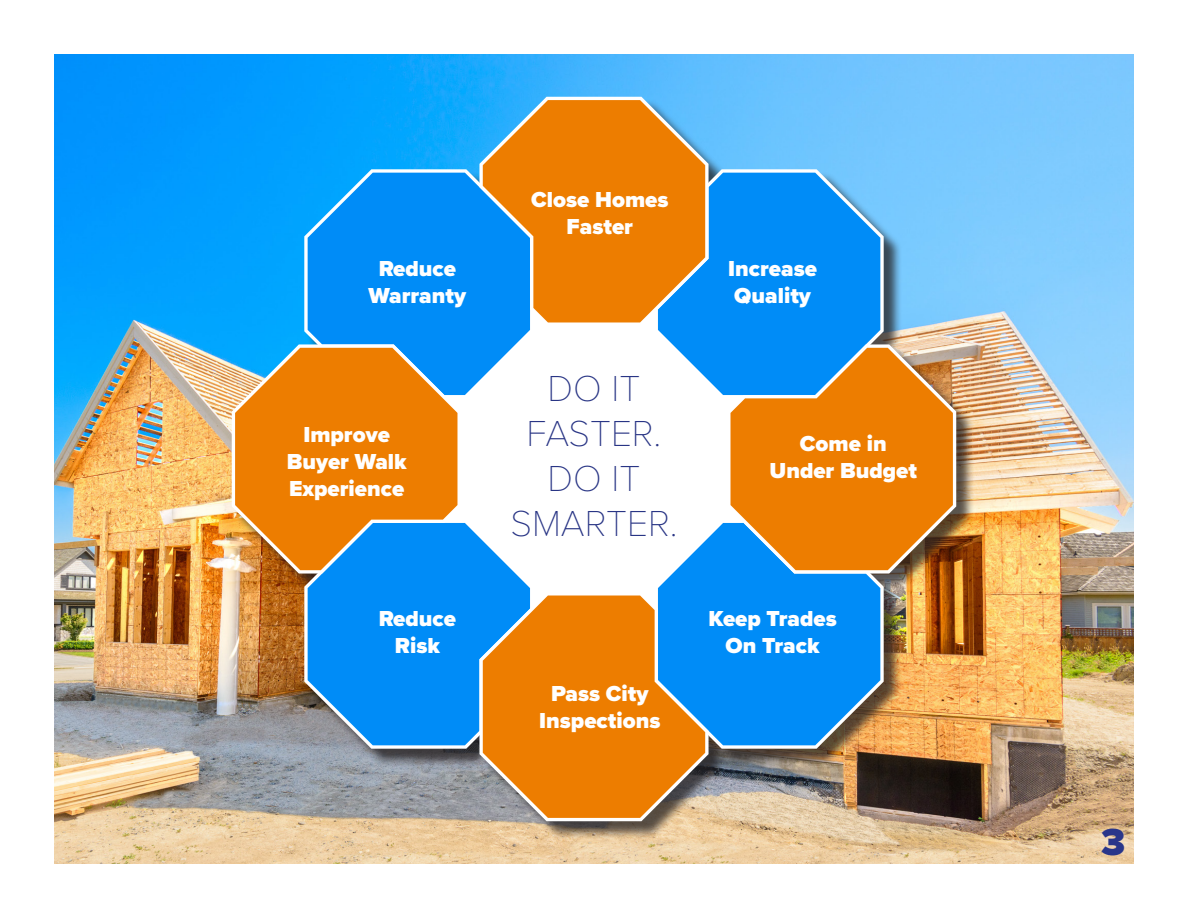
<style>
.page{position:relative;width:1188px;height:918px;background:#fff}
.page>*{position:absolute;margin:0;border:0;box-sizing:border-box;transform-origin:0 0}
.t1{font:900 39px "Proxima Nova";color:#29368a}
.t2{font:100 37.5px "Proxima Nova T";color:#293585}
.t3{font:900 22.5px "Proxima Nova";color:#fff}
</style>
<div class="page">
<img style="left:54px;top:54px;width:1080px;height:810px">
<div style="left:234px;top:99px;width:741px;height:741px;background:#231f20;opacity:.75"></div>
<div style="left:418px;top:297px;width:350px;height:327px;background:#fff"></div>
<svg style="left:657px;top:169px;width:227px;height:226px;background:#209af6"></svg>
<svg style="left:657px;top:522px;width:227px;height:227px;background:#2394ea"></svg>
<svg style="left:304px;top:522px;width:226px;height:227px;background:#2196ef"></svg>
<svg style="left:304px;top:169px;width:226px;height:226px;background:#1697f8"></svg>
<svg style="left:479px;top:592px;width:230px;height:229px;background:#c1873e"></svg>
<svg style="left:479px;top:97px;width:230px;height:229px;background:#bb8a48"></svg>
<svg style="left:232px;top:344px;width:229px;height:230px;background:#c2893f"></svg>
<svg style="left:727px;top:344px;width:229px;height:230px;background:#c38539"></svg>
<p class="t3" style="left:379px;top:252px;width:79px">Reduce</p>
<p class="t3" style="left:369px;top:279px;width:99px">Warranty</p>
<p class="t3" style="left:303px;top:417px;width:88px">Improve</p>
<p class="t3" style="left:287px;top:444px;width:122px">Buyer Walk</p>
<p class="t3" style="left:289px;top:471px;width:117px">Experience</p>
<p class="t3" style="left:379px;top:602px;width:79px">Reduce</p>
<p class="t3" style="left:395px;top:629px;width:47px">Risk</p>
<p class="t3" style="left:531px;top:183px;width:139px">Close Homes</p>
<p class="t3" style="left:567px;top:210px;width:68px">Faster</p>
<p class="t2" style="left:548px;top:361px;width:94px">DO IT</p>
<p class="t2" style="left:527px;top:406px;width:136px">FASTER.</p>
<p class="t2" style="left:548px;top:451px;width:94px">DO IT</p>
<p class="t2" style="left:510px;top:496px;width:169px">SMARTER.</p>
<p class="t3" style="left:551px;top:677px;width:99px">Pass City</p>
<p class="t3" style="left:539px;top:704px;width:123px">Inspections</p>
<p class="t3" style="left:728px;top:252px;width:90px">Increase</p>
<p class="t3" style="left:734px;top:279px;width:78px">Quality</p>
<p class="t3" style="left:800px;top:427px;width:88px">Come in</p>
<p class="t3" style="left:770px;top:454px;width:149px">Under Budget</p>
<p class="t3" style="left:708px;top:602px;width:130px">Keep Trades</p>
<p class="t3" style="left:726px;top:629px;width:96px">On Track</p>
<p class="t1" style="left:1101px;top:813px;width:26px">3</p>
</div>
